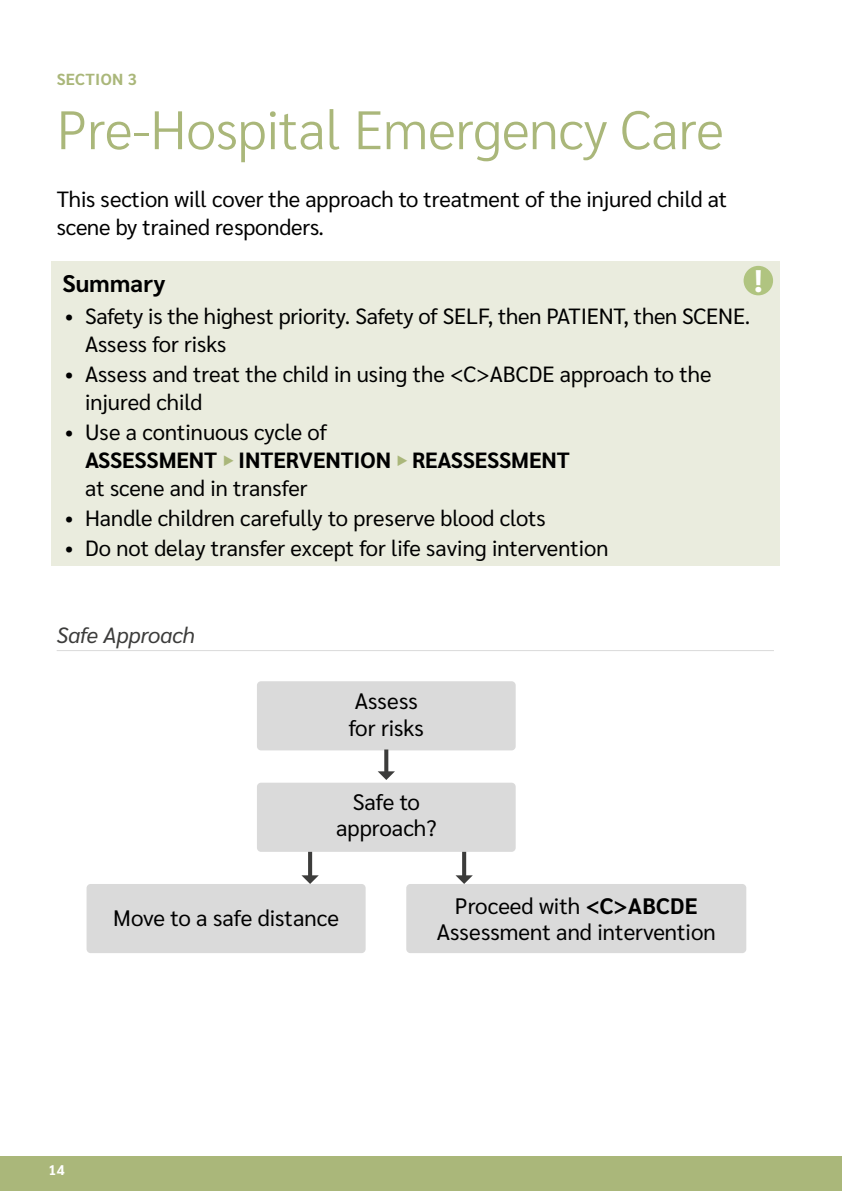
<style>
.page{position:relative;width:842px;height:1191px;background:#fff}
.page>*{position:absolute;margin:0;border:0;box-sizing:border-box;transform-origin:0 0}
.t1{font:300 54px "Sarabun";letter-spacing:-.005em;color:#aab77a}
.t2{font:700 31.2px "Sarabun";color:#fff}
.t3{font:700 24px "Sarabun";letter-spacing:.01em;color:#000}
.t4{font:22.4px/26.4px "Sarabun";color:#000;text-align:center}
.t5{font:22px/28px "Sarabun";color:#000}
.t6{font:italic 22px "Sarabun";color:#3c3c3b}
.t7{font:700 16px "Sarabun";letter-spacing:.02em;color:#aab77a}
.t8{font:700 14px "Sarabun";color:#fff}
.s1{font-weight:700}
.s2{font-weight:600;font-size:18px;color:#aab77a}
</style>
<div class="page">
<div style="left:0;top:1157px;width:842px;height:34px;background:#aab77a"></div>
<div style="left:51px;top:261px;width:729px;height:40px;background:#eaecde"></div>
<div style="left:51px;top:294px;width:729px;height:68px;background:#eaecde"></div>
<div style="left:51px;top:352px;width:729px;height:68px;background:#eaecde"></div>
<div style="left:51px;top:410px;width:729px;height:96px;background:#eaecde"></div>
<div style="left:51px;top:496px;width:729px;height:40px;background:#eaecde"></div>
<div style="left:51px;top:526px;width:729px;height:40px;background:#eaecde"></div>
<hr style="left:57px;top:650px;width:717px;height:1px;background:#dadada">
<div style="left:744px;top:266px;width:29px;height:29px;background:#b0c480;border-radius:50%"></div>
<div style="left:406px;top:884px;width:340px;height:69px;background:#dadada;border-radius:4px"></div>
<div style="left:87px;top:884px;width:279px;height:69px;background:#dadada;border-radius:4px"></div>
<svg style="left:462px;top:852px;width:4px;height:23px"></svg>
<svg style="left:455px;top:875px;width:18px;height:9px"></svg>
<svg style="left:308px;top:852px;width:4px;height:23px"></svg>
<svg style="left:301px;top:875px;width:18px;height:9px"></svg>
<div style="left:257px;top:782px;width:259px;height:70px;background:#dadada;border-radius:4px"></div>
<div style="left:257px;top:681px;width:259px;height:69px;background:#dadada;border-radius:4px"></div>
<svg style="left:384px;top:749px;width:4px;height:22px"></svg>
<svg style="left:378px;top:771px;width:17px;height:9px"></svg>
<p class="t7" style="left:57px;top:70px;width:82px">SECTION 3</p>
<h1 class="t1" style="left:57px;top:99px;width:669px">Pre-Hospital Emergency Care</h1>
<p class="t5" style="left:57px;top:186px;width:672px">This section will cover the approach to treatment of the injured child at scene by trained responders.</p>
<p class="t3" style="left:62px;top:269px;width:105px">Summary</p>
<p class="t5" style="left:85px;top:302px;width:667px;text-indent:-20px">• Safety is the highest priority. Safety of SELF, then PATIENT, then SCENE.<br>Assess for risks</p>
<p class="t5" style="left:85px;top:360px;width:628px;text-indent:-20px">• Assess and treat the child in using the &lt;C&gt;ABCDE approach to the injured child</p>
<p class="t5" style="left:85px;top:418px;width:486px;text-indent:-20px">• Use a continuous cycle of<br><span class="s1">ASSESSMENT</span> <span class="s2">▶</span> <span class="s1">INTERVENTION</span> <span class="s2">▶</span> <span class="s1">REASSESSMENT </span>at scene and in transfer</p>
<p class="t5" style="left:65px;top:504px;width:482px">• Handle children carefully to preserve blood clots</p>
<p class="t5" style="left:65px;top:534px;width:545px">• Do not delay transfer except for life saving intervention</p>
<h2 class="t2" style="left:754px;top:263px;width:9px">!</h2>
<p class="t6" style="left:57px;top:622px;width:140px">Safe Approach</p>
<p class="t4" style="left:349px;top:688px;width:76px;text-align:left">Assess for risks</p>
<p class="t4" style="left:336px;top:789px;width:102px">Safe to approach?</p>
<p class="t4" style="left:113px;top:905px;width:227px">Move to a safe distance</p>
<p class="t8" style="left:49px;top:1162px;width:18px">14</p>
<p class="t4" style="left:437px;top:892px;width:281px">Proceed with <span class="s1">&lt;C&gt;ABCDE<br></span>Assessment and intervention</p>
</div>
